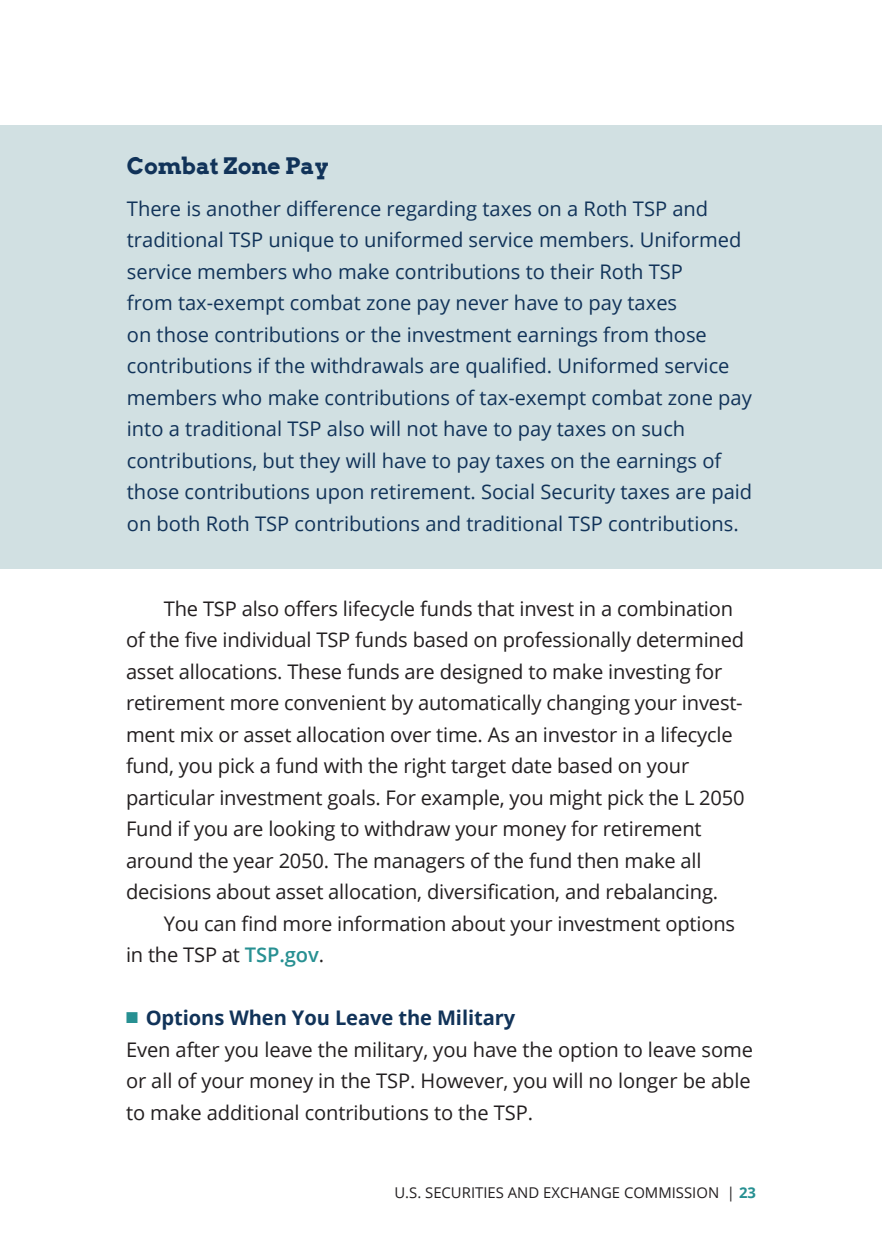
<style>
.page{position:relative;width:882px;height:1260px;background:#fff}
.page>*{position:absolute;margin:0;border:0;box-sizing:border-box;transform-origin:0 0}
.t1{font:700 22.75px "Arvo";letter-spacing:-.005em;color:#113359}
.body_text_indented{font:20.12px/31.5px "Open Sans";letter-spacing:-.01em;color:#231f20}
.body_text{font:20.12px/31.5px "Open Sans";color:#113359}
.body_text-2{font:20.12px/31.5px "Open Sans";letter-spacing:-.005em;color:#231f20;text-align:justify}
.t2{font:700 20.12px "Open Sans";letter-spacing:-.005em;color:#113359}
.t3{font:14.88px "Open Sans";color:#231f20}
.s1{font-weight:600;color:#279092}
.s2{color:#279092}
.s3{font-weight:700;color:#279092}
</style>
<div class="page">
<div style="left:0;top:125px;width:882px;height:444px;background:#d1e0e2"></div>
<p class="t1" style="left:127px;top:151px;width:203px">Combat Zone Pay</p>
<p class="body_text" style="left:127px;top:192px;width:627px">There is another difference regarding taxes on a Roth TSP and traditional TSP unique to uniformed service members. Uniformed service members who make contributions to their Roth TSP<br>from tax-exempt combat zone pay never have to pay taxes<br>on those contributions or the investment earnings from those contributions if the withdrawals are qualified. Uniformed service members who make contributions of tax-exempt combat zone pay into a traditional TSP also will not have to pay taxes on such contributions, but they will have to pay taxes on the earnings of those contributions upon retirement. Social Security taxes are paid on both Roth TSP contributions and traditional TSP contributions.</p>
<p class="body_text_indented" style="left:126px;top:592px;width:620px;text-indent:38px">The TSP also offers lifecycle funds that invest in a combination of the five individual TSP funds based on professionally determined asset allocations. These funds are designed to make investing for retirement more convenient by automatically changing your invest&shy;ment mix or asset allocation over time. As an investor in a lifecycle fund, you pick a fund with the right target date based on your particular investment goals. For example, you might pick the L 2050<br>Fund if you are looking to withdraw your money for retirement around the year 2050. The managers of the fund then make all decisions about asset allocation, diversification, and rebalancing.</p>
<p class="body_text_indented" style="left:126px;top:907px;width:611px;text-indent:38px">You can find more information about your investment options in the TSP at <span class="s1">TSP.gov</span>.</p>
<p class="t2" style="left:126px;top:1004px;width:391px"><span class="s2">■</span> Options When You Leave the Military</p>
<p class="body_text-2" style="left:126px;top:1033px;width:628px">Even after you leave the military, you have the option to leave some or all of your money in the TSP. However, you will no longer be able to make additional contributions to the TSP.</p>
<p class="t3" style="left:394px;top:1183px;width:363px">U.S. SECURITIES AND EXCHANGE COMMISSION | <span class="s3">23</span></p>
</div>
